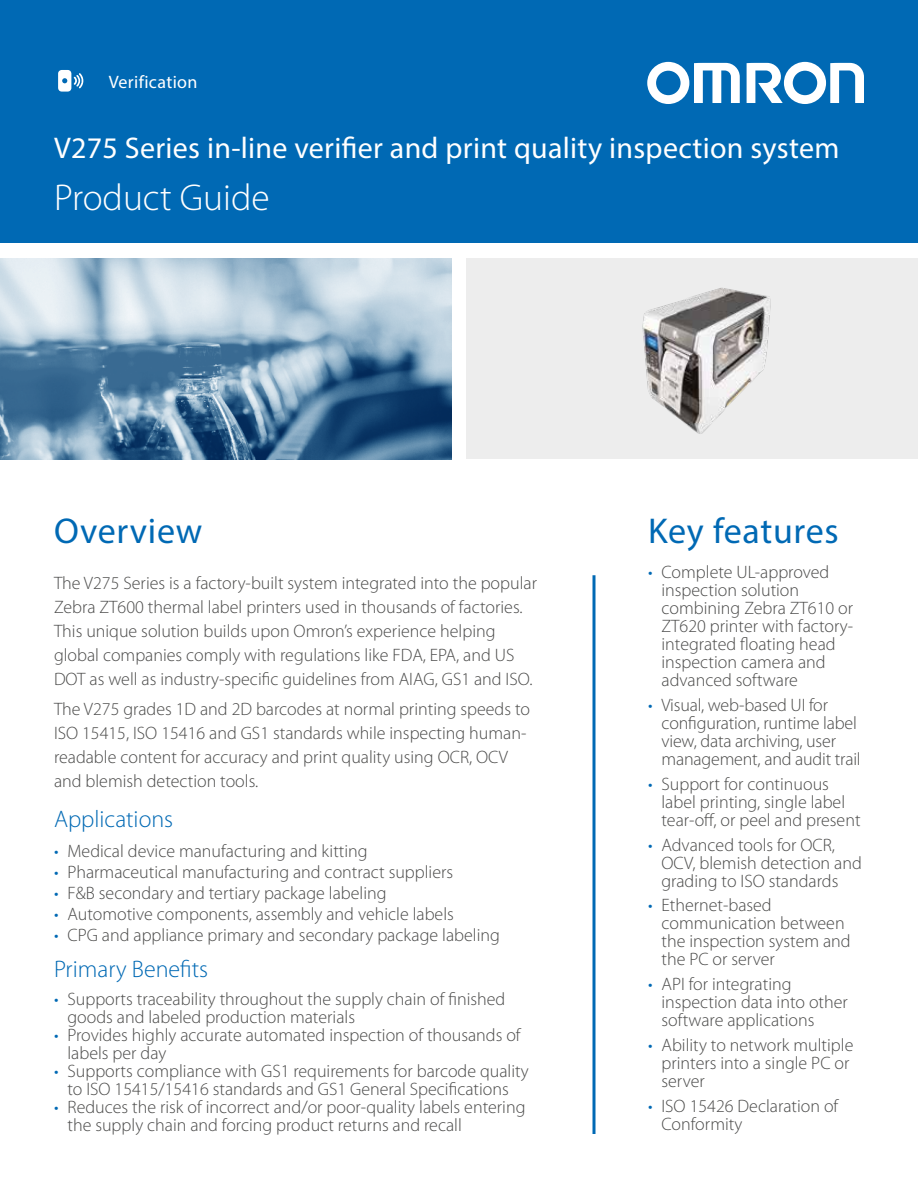
<style>
.page{position:relative;width:918px;height:1188px;background:#fff}
.page>*{position:absolute;margin:0;border:0;box-sizing:border-box;transform-origin:0 0}
.t1{font:300 37.5px "Myriad Pro";color:#fff}
.t2{font:36px "Myriad Pro";letter-spacing:.02em;color:#0069b4}
.t3{font:30px "Myriad Pro";letter-spacing:.01em;color:#fff}
.t4{font:300 24px "Myriad Pro";color:#0069b4}
.t5{font:300 18px/18px "Myriad Pro";color:#4a4a49}
.t6{font:18px "Myriad Pro";letter-spacing:.02em;color:#fff}
.s1{color:#0069b4}
</style>
<div class="page">
<div style="left:0;top:0;width:918px;height:243px;background:#0069b4"></div>
<img style="left:0;top:259px;width:452px;height:200px">
<div style="left:466px;top:259px;width:452px;height:200px;background:#ededed"></div>
<svg style="left:592px;top:575px;width:4px;height:559px;background:#3f8ec6"></svg>
<svg style="left:647px;top:62px;width:93px;height:42px"></svg>
<svg style="left:747px;top:62px;width:117px;height:42px"></svg>
<svg style="left:74px;top:73px;width:10px;height:15px"></svg>
<div style="left:58px;top:70px;width:13px;height:22px;background:#fff;border-radius:4px"></div>
<svg style="left:62px;top:78px;width:5px;height:5px"></svg>
<img style="left:642px;top:288px;width:129px;height:146px">
<p class="t6" style="left:109px;top:71px;width:90px">Verification</p>
<h3 class="t3" style="left:54px;top:129px;width:787px">V275 Series in-line verifier and print quality inspection system</h3>
<h1 class="t1" style="left:54px;top:177px;width:217px">Product Guide</h1>
<h2 class="t2" style="left:54px;top:509px;width:150px">Overview</h2>
<p class="t5" style="left:54px;top:571px;width:485px;line-height:24px">The V275 Series is a factory-built system integrated into the popular Zebra ZT600 thermal label printers used in thousands of factories.<br>This unique solution builds upon Omron’s experience helping global companies comply with regulations like FDA, EPA, and US DOT as well as industry-specific guidelines from AIAG, GS1 and ISO.</p>
<p class="t5" style="left:54px;top:698px;width:478px;line-height:24px">The V275 grades 1D and 2D barcodes at normal printing speeds to ISO 15415, ISO 15416 and GS1 standards while inspecting human&shy;readable content for accuracy and print quality using OCR, OCV and blemish detection tools.</p>
<h3 class="t4" style="left:54px;top:806px;width:121px">Applications</h3>
<p class="t5" style="left:54px;top:843px;width:315px"><span class="s1">•</span> Medical device manufacturing and kitting</p>
<p class="t5" style="left:54px;top:864px;width:401px"><span class="s1">•</span> Pharmaceutical manufacturing and contract suppliers</p>
<p class="t5" style="left:54px;top:885px;width:334px"><span class="s1">•</span> F&amp;B secondary and tertiary package labeling</p>
<p class="t5" style="left:54px;top:906px;width:401px"><span class="s1">•</span> Automotive components, assembly and vehicle labels</p>
<p class="t5" style="left:54px;top:927px;width:447px"><span class="s1">•</span> CPG and appliance primary and secondary package labeling</p>
<h3 class="t4" style="left:54px;top:956px;width:156px">Primary Benefits</h3>
<p class="t5" style="left:68px;top:990px;width:439px;text-indent:-14px"><span class="s1">•</span> Supports traceability throughout the supply chain of finished goods and labeled production materials</p>
<p class="t5" style="left:68px;top:1026px;width:455px;text-indent:-14px"><span class="s1">•</span> Provides highly accurate automated inspection of thousands of labels per day</p>
<p class="t5" style="left:54px;top:1062px;width:476px;text-align:center"><span class="s1">•</span> Supports compliance with GS1 requirements for barcode quality to ISO 15415/15416 standards and GS1 General Specifications</p>
<p class="t5" style="left:68px;top:1098px;width:460px;text-indent:-14px"><span class="s1">•</span> Reduces the risk of incorrect and/or poor-quality labels entering the supply chain and forcing product returns and recall</p>
<h2 class="t2" style="left:648px;top:509px;width:192px">Key features</h2>
<p class="t5" style="left:662px;top:564px;width:193px;text-indent:-14px"><span class="s1">•</span> Complete UL-approved inspection solution combining Zebra ZT610 or<br>ZT620 printer with factory&shy;integrated floating head inspection camera and advanced software</p>
<p class="t5" style="left:662px;top:696px;width:201px;text-indent:-14px"><span class="s1">•</span> Visual, web-based UI for configuration, runtime label view, data archiving, user management, and audit trail</p>
<p class="t5" style="left:662px;top:775px;width:201px;text-indent:-14px"><span class="s1">•</span> Support for continuous label printing, single label tear-off, or peel and present</p>
<p class="t5" style="left:662px;top:836px;width:202px;text-indent:-14px"><span class="s1">•</span> Advanced tools for OCR,<br>OCV, blemish detection and grading to ISO standards</p>
<p class="t5" style="left:662px;top:897px;width:191px;text-indent:-14px"><span class="s1">•</span> Ethernet-based communication between the inspection system and the PC or server</p>
<p class="t5" style="left:662px;top:975px;width:188px;text-indent:-14px"><span class="s1">•</span> API for integrating inspection data into other software applications</p>
<p class="t5" style="left:662px;top:1036px;width:193px;text-indent:-14px"><span class="s1">•</span> Ability to network multiple printers into a single PC or server</p>
<p class="t5" style="left:662px;top:1097px;width:178px;text-indent:-14px"><span class="s1">•</span> ISO 15426 Declaration of<br>Conformity</p>
</div>
